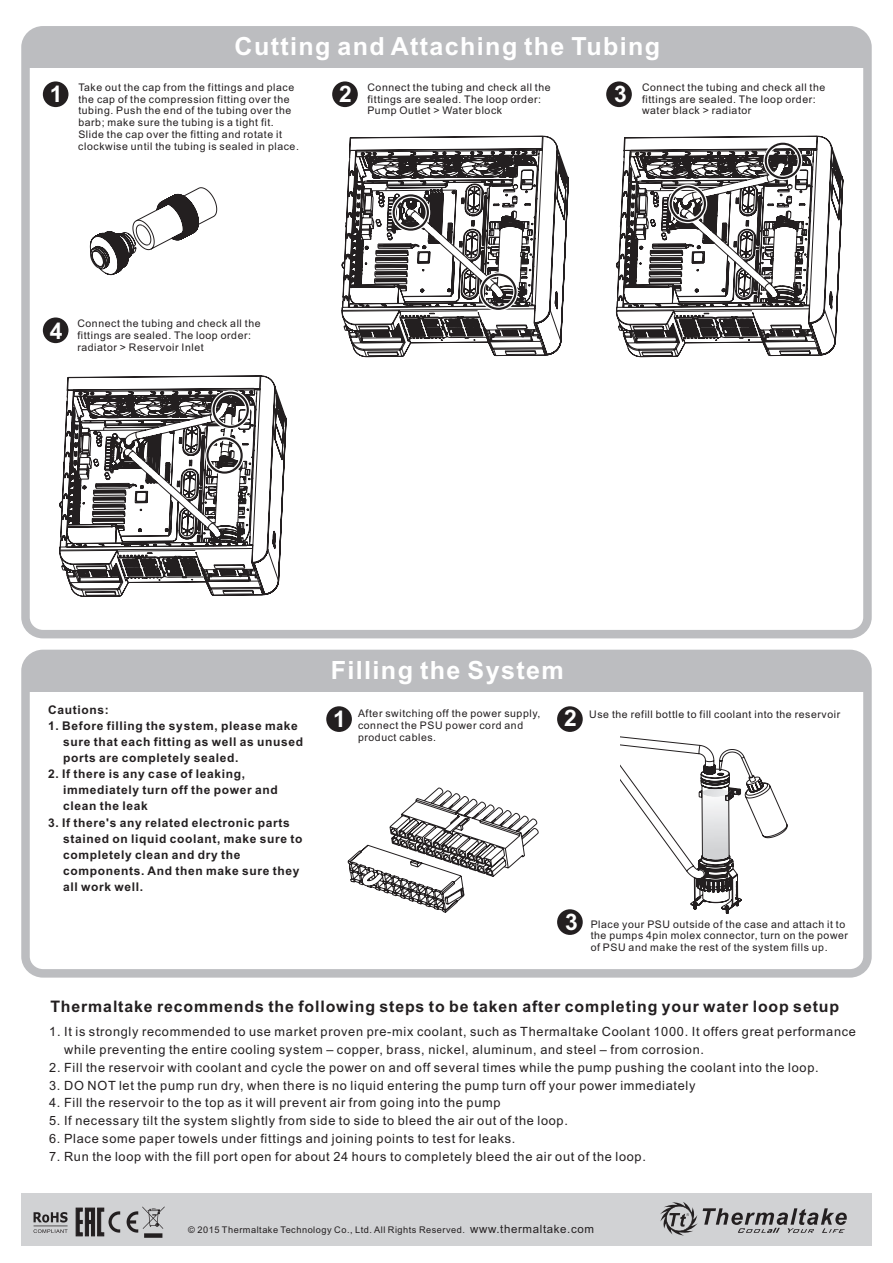
<style>
.page{position:relative;width:893px;height:1263px;background:#fff}
.page>*{position:absolute;margin:0;border:0;box-sizing:border-box;transform-origin:0 0}
.t1{font:700 25.2px "Arial";letter-spacing:.055em;color:#fff}
.t2{font:700 25.05px "Arial";letter-spacing:.055em;color:#fff}
.t3{font:700 22.8px "Arial";color:#fff}
.t4{font:700 15.9px "Arial";letter-spacing:.055em;color:#231f20}
.t5{font:12.75px/17.9px "Arial";letter-spacing:.055em;color:#231f20}
.t6{font:700 12px/16px "Arial";letter-spacing:.055em;color:#231f20}
.t7{font:10.5px/11.7px "Arial";letter-spacing:.055em;color:#231f20}
.t8{font:9.15px "Arial";letter-spacing:.055em;color:#231f20}
.s1{font-family:"Arial Unicode MS"}
.s2{font-size:11.55px}
</style>
<div class="page">
<div style="left:26px;top:30px;width:841px;height:38px;background:#bcbdc0"></div>
<div style="left:21px;top:26px;width:851px;height:612px;border:9px solid #bcbdc0;border-radius:17px"></div>
<svg style="left:90px;top:187px;width:127px;height:88px"></svg>
<div style="left:606px;top:81px;width:26px;height:26px;background:#231f20;border-radius:50%"></div>
<div style="left:557px;top:909px;width:26px;height:26px;background:#231f20;border-radius:50%"></div>
<div style="left:332px;top:81px;width:26px;height:26px;background:#231f20;border-radius:50%"></div>
<div style="left:557px;top:706px;width:26px;height:26px;background:#231f20;border-radius:50%"></div>
<div style="left:43px;top:81px;width:25px;height:26px;background:#231f20;border-radius:50%"></div>
<div style="left:326px;top:706px;width:26px;height:26px;background:#231f20;border-radius:50%"></div>
<div style="left:43px;top:317px;width:25px;height:26px;background:#231f20;border-radius:50%"></div>
<div style="left:26px;top:654px;width:841px;height:38px;background:#bcbdc0"></div>
<div style="left:21px;top:650px;width:851px;height:327px;border:9px solid #bcbdc0;border-radius:17px"></div>
<svg style="left:347px;top:787px;width:192px;height:126px"></svg>
<svg style="left:620px;top:736px;width:167px;height:178px"></svg>
<div style="left:21px;top:1193px;width:851px;height:53px;background:#d1d2d4"></div>
<svg style="left:34px;top:1212px;width:34px;height:21px"></svg>
<svg style="left:76px;top:1206px;width:89px;height:32px"></svg>
<svg style="left:660px;top:1202px;width:187px;height:33px"></svg>
<svg style="left:342px;top:136px;width:227px;height:221px"></svg>
<svg style="left:616px;top:136px;width:227px;height:221px"></svg>
<svg style="left:59px;top:375px;width:227px;height:222px"></svg>
<h3 class="t3" style="left:50px;top:86px;width:14px">1</h3>
<h2 class="t2" style="left:235px;top:37px;width:427px">Cutting and Attaching the Tubing</h2>
<p class="t7" style="left:78px;top:82px;width:222px">Take out the cap from the fittings and place the cap of the compression fitting over the tubing. Push the end of the tubing over the barb; make sure the tubing is a tight fit.<br>Slide the cap over the fitting and rotate it clockwise until the tubing is sealed in place.</p>
<p class="t7" style="left:367px;top:82px;width:185px">Connect the tubing and check all the fittings are sealed. The loop order:<br>Pump Outlet &gt; Water block</p>
<p class="t7" style="left:642px;top:82px;width:185px">Connect the tubing and check all the fittings are sealed. The loop order: water black &gt; radiator</p>
<h3 class="t3" style="left:339px;top:85px;width:14px">2</h3>
<h3 class="t3" style="left:614px;top:86px;width:14px">3</h3>
<h3 class="t3" style="left:50px;top:322px;width:14px">4</h3>
<p class="t7" style="left:77px;top:319px;width:185px">Connect the tubing and check all the fittings are sealed. The loop order: radiator &gt; Reservoir Inlet</p>
<h1 class="t1" style="left:331px;top:661px;width:235px">Filling the System</h1>
<p class="t6" style="left:48px;top:703px;width:62px">Cautions:</p>
<p class="t6" style="left:63px;top:719px;width:242px;text-indent:-15px">1. Before filling the system, please make sure that each fitting as well as unused ports are completely sealed.</p>
<p class="t6" style="left:63px;top:767px;width:216px;text-indent:-15px">2. If there is any case of leaking, immediately turn off the power and clean the leak</p>
<p class="t6" style="left:63px;top:815px;width:241px;text-indent:-15px">3. If there's any related electronic parts stained on liquid coolant, make sure to completely clean and dry the components. And then make sure they all work well.</p>
<h3 class="t3" style="left:333px;top:711px;width:14px">1</h3>
<p class="t7" style="left:358px;top:709px;width:184px">After switching off the power supply, connect the PSU power cord and product cables.</p>
<p class="t7" style="left:589px;top:709px;width:252px">Use the refill bottle to fill coolant into the reservoir</p>
<h3 class="t3" style="left:564px;top:710px;width:14px">2</h3>
<h3 class="t3" style="left:565px;top:913px;width:14px">3</h3>
<p class="t7" style="left:591px;top:919px;width:259px">Place your PSU outside of the case and attach it to the pumps 4pin molex connector, turn on the power of PSU and make the rest of the system fills up.</p>
<h3 class="t4" style="left:50px;top:1000px;width:790px">Thermaltake recommends the following steps to be taken after completing your water loop setup</h3>
<p class="t5" style="left:64px;top:1024px;width:793px;text-indent:-15px">1. It is strongly recommended to use market proven pre-mix coolant, such as Thermaltake Coolant 1000. It offers great performance while preventing the entire cooling system – copper, brass, nickel, aluminum, and steel – from corrosion.</p>
<p class="t5" style="left:49px;top:1059px;width:771px">2. Fill the reservoir with coolant and cycle the power on and off several times while the pump pushing the coolant into the loop.</p>
<p class="t5" style="left:49px;top:1077px;width:648px">3. DO NOT let the pump run dry, when there is no liquid entering the pump turn off your power immediately</p>
<p class="t5" style="left:49px;top:1095px;width:453px">4. Fill the reservoir to the top as it will prevent air from going into the pump</p>
<p class="t5" style="left:49px;top:1113px;width:520px">5. If necessary tilt the system slightly from side to side to bleed the air out of the loop.</p>
<p class="t5" style="left:49px;top:1131px;width:468px">6. Place some paper towels under fittings and joining points to test for leaks.</p>
<p class="t5" style="left:49px;top:1149px;width:598px">7. Run the loop with the fill port open for about 24 hours to completely bleed the air out of the loop.</p>
<p class="t8" style="left:188px;top:1226px;width:407px"><span class="s1">©</span> 2015 Thermaltake Technology Co., Ltd. All Rights Reserved. <span class="s2">www.thermaltake.com</span></p>
</div>
